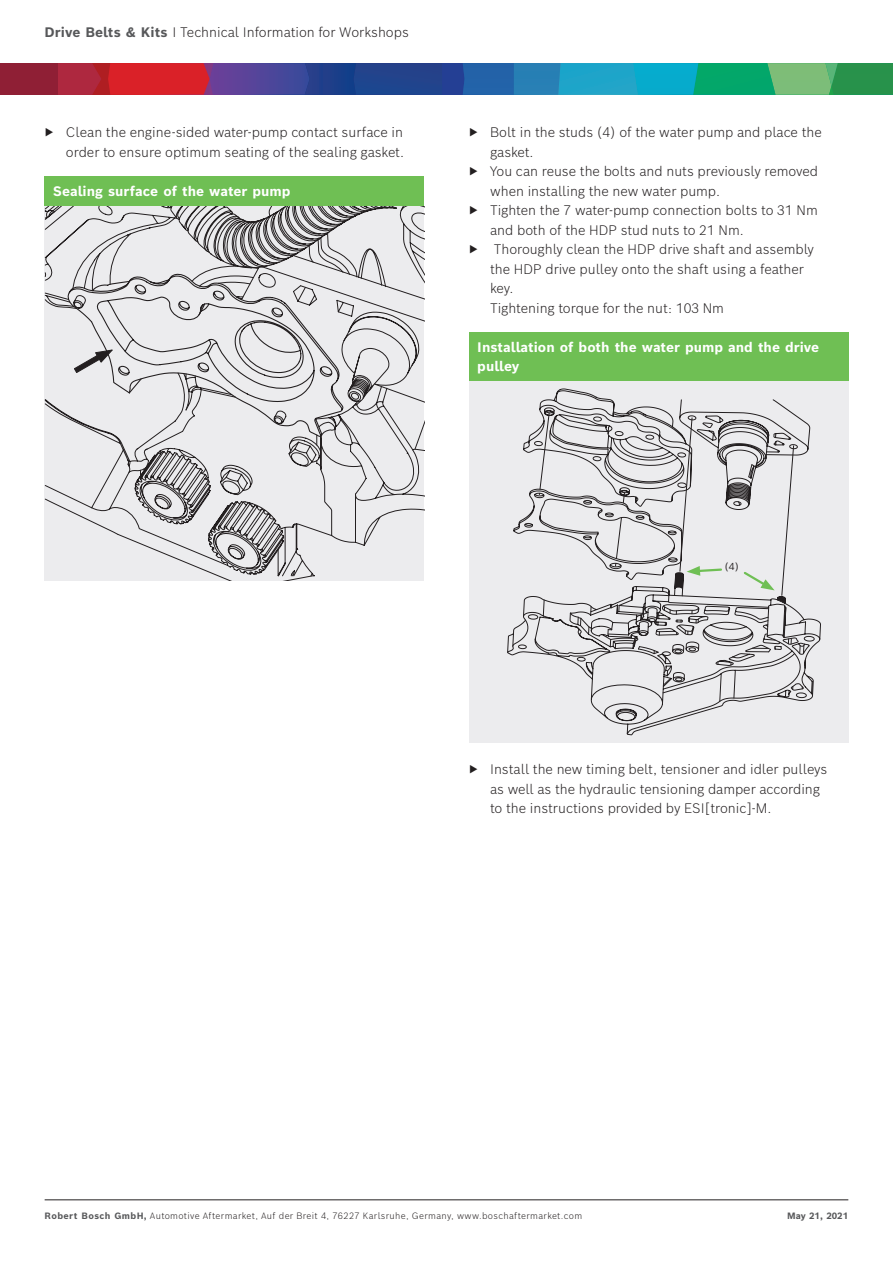
<style>
.page{position:relative;width:893px;height:1263px;background:#fff}
.page>*{position:absolute;margin:0;border:0;box-sizing:border-box;transform-origin:0 0}
.t1{font:300 13.5px/19.5px "Bosch Sans";color:#231f20;text-align:right}
.t2{font:700 13.5px/19.5px "Bosch Sans";color:#fff}
.t3{font:9.75px "Bosch Sans";color:#231f20}
.t4{font:300 9px "Bosch Sans";letter-spacing:.04em;color:#231f20}
.t5{font:700 9px "Bosch Sans";color:#57585a}
.s1{font-weight:700;color:#57585a}
</style>
<div class="page">
<div style="left:0;top:63px;width:58px;height:32px;background:#8f1f35"></div>
<svg style="left:58px;top:63px;width:835px;height:32px;background:#476a81"></svg>
<hr style="left:45px;top:1199px;width:803px;height:1px;background:#231f20">
<div style="left:45px;top:176px;width:379px;height:32px;background:#6fbf54"></div>
<svg style="left:45px;top:206px;width:379px;height:374px;background:#d5d4d6"></svg>
<svg style="left:74px;top:320px;width:69px;height:74px;background:#d6d5d7"></svg>
<div style="left:469px;top:332px;width:379px;height:51px;background:#6fbf54"></div>
<div style="left:469px;top:381px;width:379px;height:362px;background:#ececee"></div>
<svg style="left:507px;top:389px;width:307px;height:332px"></svg>
<svg style="left:539px;top:412px;width:255px;height:184px"></svg>
<svg style="left:674px;top:558px;width:112px;height:52px"></svg>
<p class="t1" style="left:45px;top:22px;width:366px"><span class="s1">Drive Belts &amp; Kits</span> I Technical Information for Workshops</p>
<p class="t1" style="left:45px;top:122px;width:361px">▶ Clean the engine-sided water-pump contact surface in order to ensure optimum seating of the sealing gasket.</p>
<p class="t2" style="left:53px;top:181px;width:239px">Sealing surface of the water pump</p>
<p class="t1" style="left:469px;top:122px;width:354px">▶ Bolt in the studs (4) of the water pump and place the</p>
<p class="t1" style="left:490px;top:141px;width:45px">gasket.</p>
<p class="t1" style="left:469px;top:161px;width:351px">▶ You can reuse the bolts and nuts previously removed</p>
<p class="t1" style="left:490px;top:180px;width:232px">when installing the new water pump.</p>
<p class="t1" style="left:469px;top:200px;width:350px">▶ Tighten the 7 water-pump connection bolts to 31 Nm</p>
<p class="t1" style="left:490px;top:219px;width:255px">and both of the HDP stud nuts to 21 Nm.</p>
<p class="t1" style="left:469px;top:239px;width:347px">▶ Thoroughly clean the HDP drive shaft and assembly</p>
<p class="t1" style="left:490px;top:258px;width:315px">the HDP drive pulley onto the shaft using a feather</p>
<p class="t1" style="left:490px;top:278px;width:25px">key.</p>
<p class="t1" style="left:490px;top:297px;width:235px">Tightening torque for the nut: 103 Nm</p>
<p class="t2" style="left:477px;top:337px;width:343px">Installation of both the water pump and the drive pulley</p>
<p class="t3" style="left:725px;top:560px;width:16px">(4)</p>
<p class="t1" style="left:490px;top:759px;width:339px;text-align:left;text-indent:-21px">▶ Install the new timing belt, tensioner and idler pulleys as well as the hydraulic tensioning damper according to the instructions provided by ESI[tronic]-M.</p>
<p class="t4" style="left:45px;top:1210px;width:539px"><span class="s1">Robert Bosch GmbH,</span> Automotive Aftermarket, Auf der Breit 4, 76227 Karlsruhe, Germany, www.boschaftermarket.com</p>
<p class="t5" style="left:787px;top:1210px;width:63px">May 21, 2021</p>
</div>
